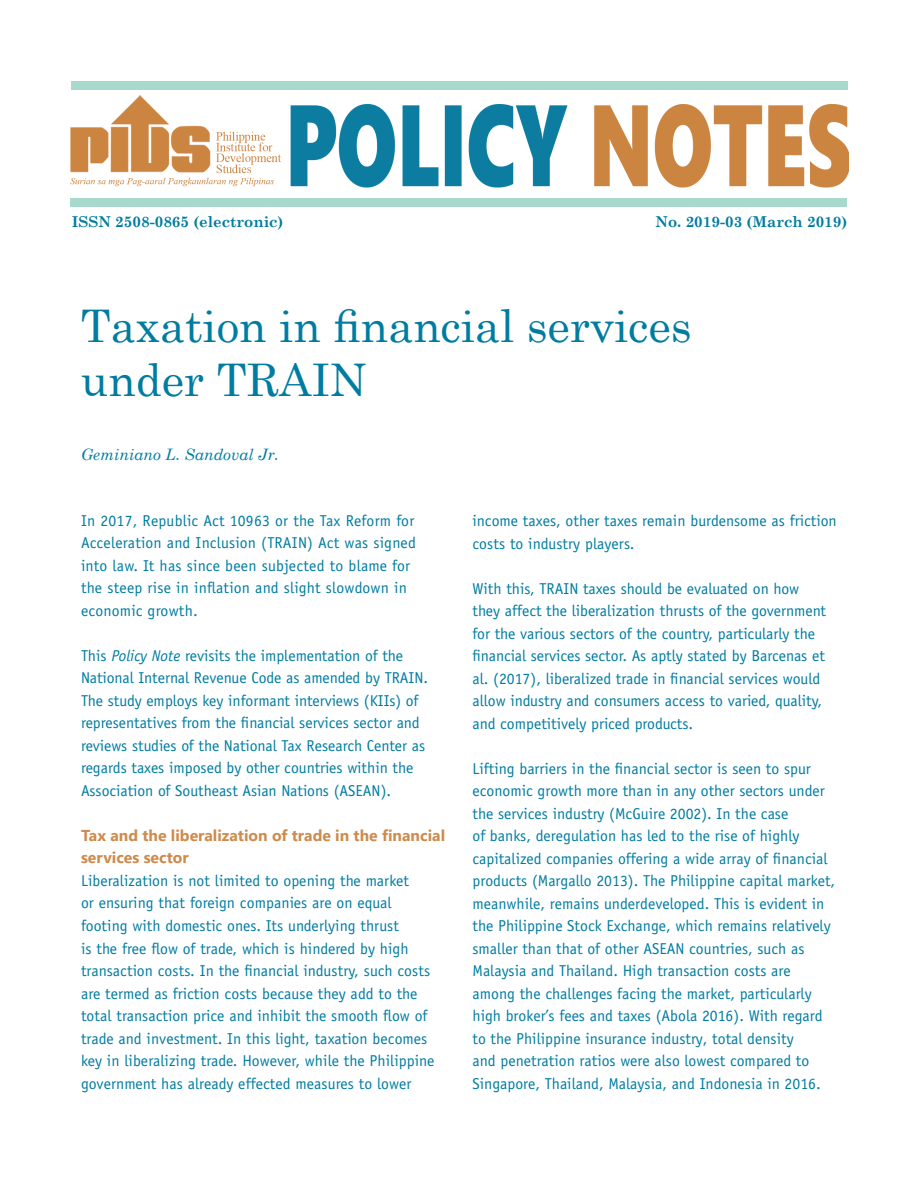
<style>
.page{position:relative;width:918px;height:1188px;background:#fff}
.page>*{position:absolute;margin:0;border:0;box-sizing:border-box;transform-origin:0 0}
.t1{font:45px/54px "Century Schoolbook";color:#007ca1}
.t2{font:15.75px/22.5px "Officina Sans";color:#007ca1}
.t3{font:700 15.75px/22.5px "Segoe UI";color:#cd8b4d}
.t4{font:italic 15.75px "Century Schoolbook";color:#007ca1}
.t5{font:700 15px "Century Schoolbook";color:#007ca1}
.s1{font-style:italic}
</style>
<div class="page">
<img style="left:70px;top:95px;width:779px;height:93px">
<div style="left:71px;top:81px;width:776px;height:9px;background:#a7dacd"></div>
<div style="left:70px;top:198px;width:777px;height:9px;background:#a7dacd"></div>
<p class="t5" style="left:72px;top:213px;width:213px">ISSN 2508-0865 (electronic)</p>
<p class="t5" style="left:656px;top:213px;width:193px">No. 2019-03 (March 2019)</p>
<h1 class="t1" style="left:81px;top:295px;width:612px">Taxation in financial services under TRAIN</h1>
<p class="t4" style="left:81px;top:444px;width:200px">Geminiano L. Sandoval Jr.</p>
<p class="t2" style="left:81px;top:509px;width:336px">In 2017, Republic Act 10963 or the Tax Reform for Acceleration and Inclusion (TRAIN) Act was signed into law. It has since been subjected to blame for the steep rise in inflation and slight slowdown in economic growth.</p>
<p class="t2" style="left:81px;top:644px;width:349px">This <span class="s1">Policy Note</span> revisits the implementation of the National Internal Revenue Code as amended by TRAIN.<br>The study employs key informant interviews (KIIs) of representatives from the financial services sector and reviews studies of the National Tax Research Center as regards taxes imposed by other countries within the Association of Southeast Asian Nations (ASEAN).</p>
<p class="t3" style="left:81px;top:823px;width:366px">Tax and the liberalization of trade in the financial services sector</p>
<p class="t2" style="left:81px;top:869px;width:355px">Liberalization is not limited to opening the market<br>or ensuring that foreign companies are on equal footing with domestic ones. Its underlying thrust<br>is the free flow of trade, which is hindered by high transaction costs. In the financial industry, such costs are termed as friction costs because they add to the total transaction price and inhibit the smooth flow of trade and investment. In this light, taxation becomes key in liberalizing trade. However, while the Philippine government has already effected measures to lower</p>
<p class="t2" style="left:472px;top:510px;width:366px">income taxes, other taxes remain burdensome as friction costs to industry players.</p>
<p class="t2" style="left:472px;top:577px;width:355px">With this, TRAIN taxes should be evaluated on how they affect the liberalization thrusts of the government for the various sectors of the country, particularly the financial services sector. As aptly stated by Barcenas et al. (2017), liberalized trade in financial services would allow industry and consumers access to varied, quality, and competitively priced products.</p>
<p class="t2" style="left:472px;top:757px;width:364px">Lifting barriers in the financial sector is seen to spur economic growth more than in any other sectors under the services industry (McGuire 2002). In the case<br>of banks, deregulation has led to the rise of highly capitalized companies offering a wide array of financial products (Margallo 2013). The Philippine capital market, meanwhile, remains underdeveloped. This is evident in the Philippine Stock Exchange, which remains relatively smaller than that of other ASEAN countries, such as Malaysia and Thailand. High transaction costs are among the challenges facing the market, particularly high broker’s fees and taxes (Abola 2016). With regard to the Philippine insurance industry, total density<br>and penetration ratios were also lowest compared to Singapore, Thailand, Malaysia, and Indonesia in 2016.</p>
</div>
